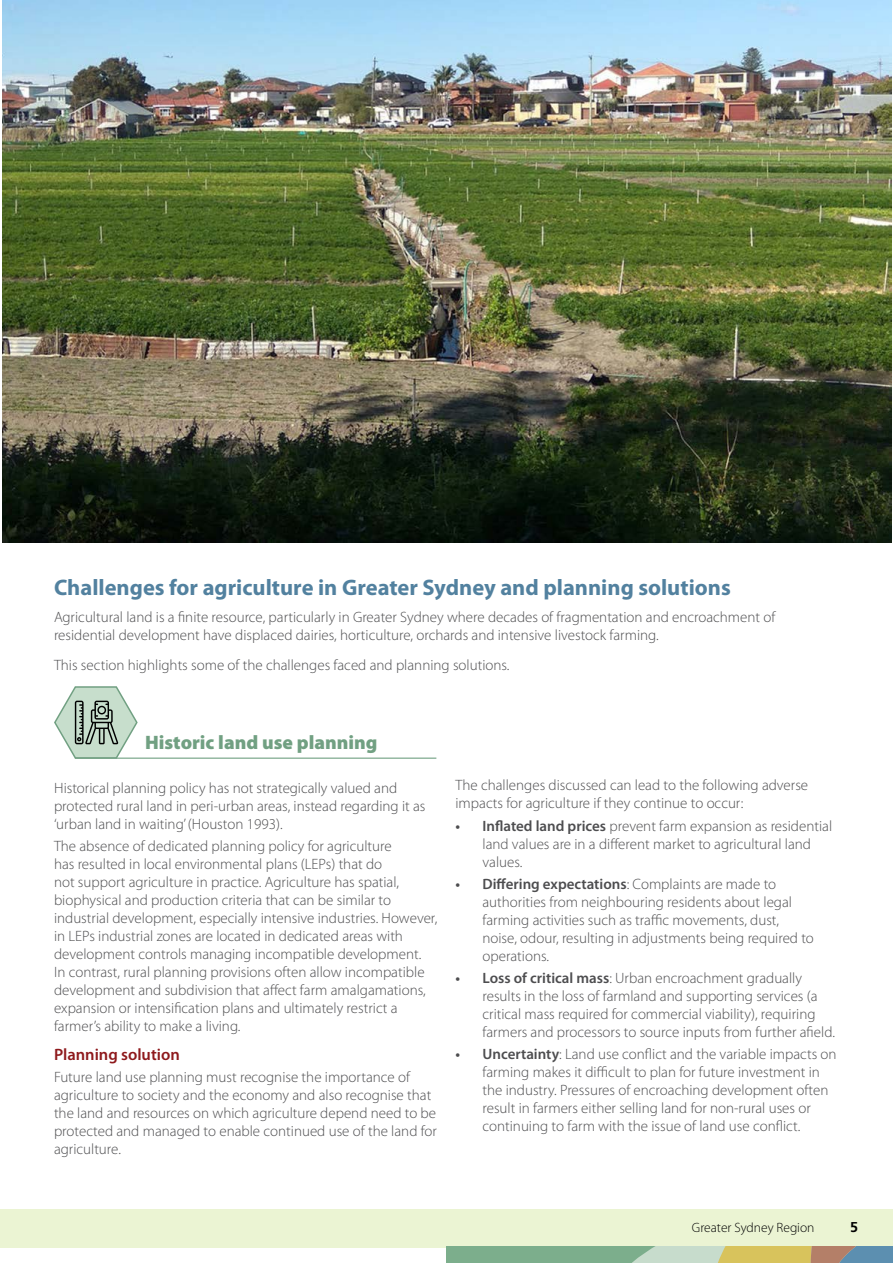
<style>
.page{position:relative;width:893px;height:1263px;background:#fff}
.page>*{position:absolute;margin:0;border:0;box-sizing:border-box;transform-origin:0 0}
.Text{font:700 22.5px "Myriad Pro";color:#52819f}
.t1{font:900 19.5px "Myriad Pro";color:#71a082}
.t2{font:600 16.5px "Myriad Pro";color:#8e191c}
.Text-2{font:300 15px/18px "Myriad Pro";color:#4d4d4f}
.t3{font:700 14.25px "Frutiger LT Std";color:#000}
.t4{font:300 13.5px "Myriad Pro";color:#000}
.s1{font-weight:600}
</style>
<div class="page">
<div style="left:0;top:1209px;width:893px;height:38px;background:#ebf4d3"></div>
<div style="left:446px;top:1246px;width:447px;height:17px;background:#c7dccc"></div>
<div style="left:446px;top:1246px;width:209px;height:17px;background:#7cae8c"></div>
<svg style="left:718px;top:1246px;width:175px;height:17px;background:#afa776"></svg>
<hr style="left:75px;top:758px;width:361px;height:1px;background:#71a082">
<svg style="left:54px;top:686px;width:85px;height:73px"></svg>
<img style="left:2px;top:0;width:889px;height:542px">
<p class="Text" style="left:54px;top:573px;width:678px">Challenges for agriculture in Greater Sydney and planning solutions</p>
<p class="Text-2" style="left:54px;top:608px;width:723px">Agricultural land is a finite resource, particularly in Greater Sydney where decades of fragmentation and encroachment of residential development have displaced dairies, horticulture, orchards and intensive livestock farming.</p>
<p class="Text-2" style="left:54px;top:656px;width:457px">This section highlights some of the challenges faced and planning solutions.</p>
<h2 class="t1" style="left:145px;top:731px;width:234px">Historic land use planning</h2>
<p class="Text-2" style="left:54px;top:779px;width:373px">Historical planning policy has not strategically valued and protected rural land in peri-urban areas, instead regarding it as ‘urban land in waiting’ (Houston 1993).</p>
<p class="Text-2" style="left:54px;top:837px;width:385px">The absence of dedicated planning policy for agriculture<br>has resulted in local environmental plans (LEPs) that do<br>not support agriculture in practice. Agriculture has spatial, biophysical and production criteria that can be similar to industrial development, especially intensive industries. However, in LEPs industrial zones are located in dedicated areas with development controls managing incompatible development.<br>In contrast, rural planning provisions often allow incompatible development and subdivision that affect farm amalgamations, expansion or intensification plans and ultimately restrict a farmer’s ability to make a living.</p>
<h3 class="t2" style="left:54px;top:1043px;width:127px">Planning solution</h3>
<p class="Text-2" style="left:54px;top:1068px;width:384px">Future land use planning must recognise the importance of agriculture to society and the economy and also recognise that the land and resources on which agriculture depend need to be protected and managed to enable continued use of the land for agriculture.</p>
<p class="Text-2" style="left:455px;top:776px;width:354px">The challenges discussed can lead to the following adverse impacts for agriculture if they continue to occur:</p>
<p class="Text-2" style="left:482px;top:816px;width:351px;text-indent:-27px"><span class="s1">• Inflated land prices</span> prevent farm expansion as residential land values are in a different market to agricultural land values.</p>
<p class="Text-2" style="left:482px;top:875px;width:333px;text-indent:-27px"><span class="s1">• Differing expectations</span>: Complaints are made to authorities from neighbouring residents about legal farming activities such as traffic movements, dust, noise, odour, resulting in adjustments being required to operations.</p>
<p class="Text-2" style="left:482px;top:969px;width:354px;text-indent:-27px"><span class="s1">• Loss of critical mass</span>: Urban encroachment gradually results in the loss of farmland and supporting services (a critical mass required for commercial viability), requiring farmers and processors to source inputs from further afield.</p>
<p class="Text-2" style="left:482px;top:1045px;width:356px;text-indent:-27px"><span class="s1">• Uncertainty</span>: Land use conflict and the variable impacts on farming makes it difficult to plan for future investment in the industry. Pressures of encroaching development often result in farmers either selling land for non-rural uses or continuing to farm with the issue of land use conflict.</p>
<p class="t4" style="left:692px;top:1219px;width:124px">Greater Sydney Region</p>
<p class="t3" style="left:850px;top:1218px;width:9px">5</p>
</div>
